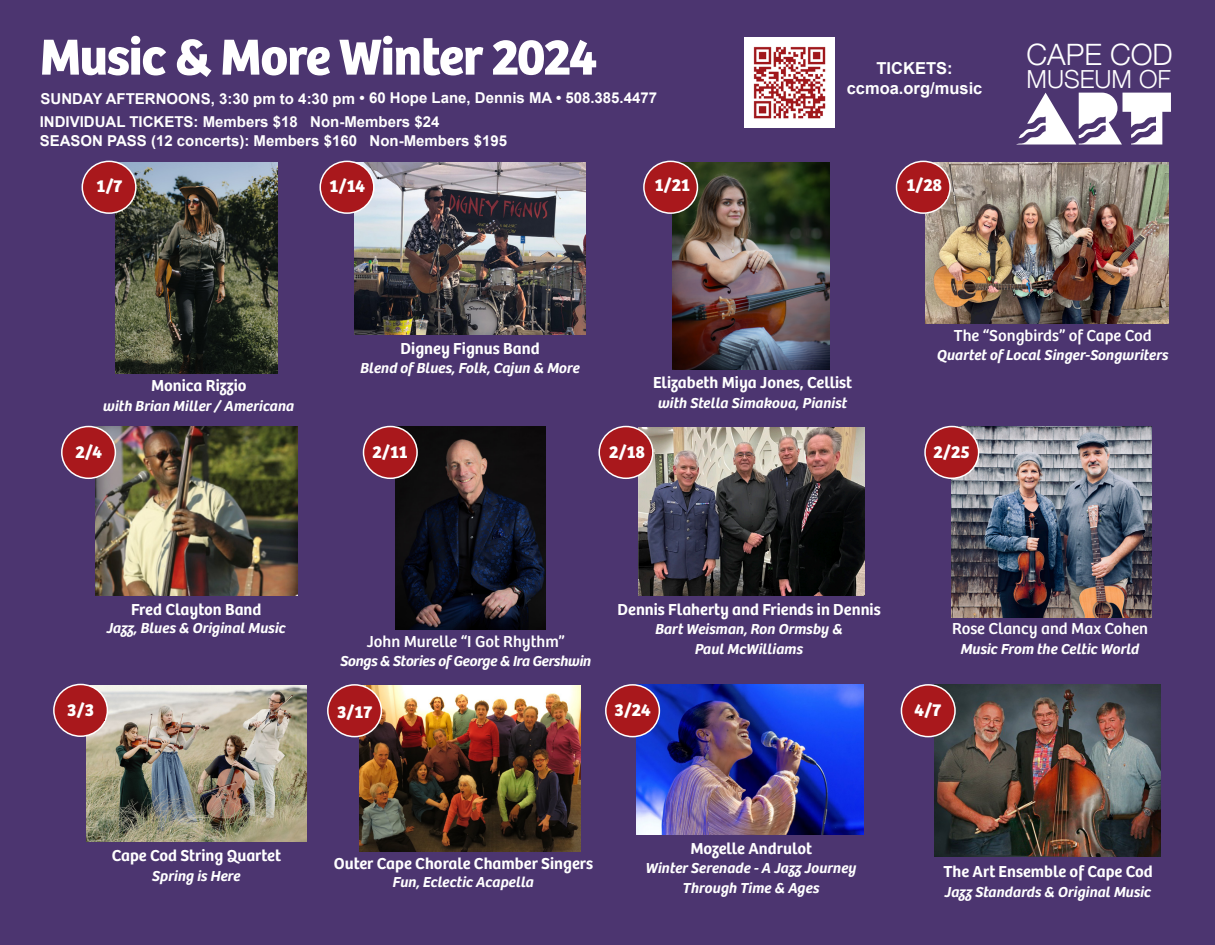
<style>
.page{position:relative;width:1215px;height:945px;background:#4c3570}
.page>*{position:absolute;margin:0;border:0;box-sizing:border-box;transform-origin:0 0}
.t1{font:700 52.5px "Bree";letter-spacing:-.02em;color:#fff}
.t2{font:300 29.4px "Helvetica Neue";color:#fff}
.t3{font:300 24.9px "Helvetica Neue";color:#fff}
.t4{font:700 18px "Bree";letter-spacing:-.005em;color:#fff}
.t5{font:600 16.5px "Bree";color:#fff}
.t6{font:16.5px "Bree";color:#fff}
.t7{font:700 16.5px "Arial";color:#fff}
.t8{font:italic 600 15px/19.5px "Bree";color:#fff;text-align:center}
.t9{font:700 15px "Arial";color:#fff}
.t10{font:italic 600 15px "Bree";letter-spacing:-.02em;color:#fff}
</style>
<div class="page">
<svg style="left:1016px;top:93px;width:155px;height:52px"></svg>
<img style="left:745px;top:38px;width:90px;height:90px">
<img style="left:116px;top:162px;width:161px;height:212px">
<img style="left:355px;top:162px;width:230px;height:173px">
<div style="left:320px;top:161px;width:54px;height:52px;background:#a9181c;border-radius:50%"></div>
<div style="left:320px;top:161px;width:55px;height:53px;border:2px solid #fff;border-radius:50%"></div>
<img style="left:673px;top:162px;width:156px;height:208px">
<div style="left:644px;top:161px;width:53px;height:52px;background:#a9181c;border-radius:50%"></div>
<div style="left:643px;top:161px;width:55px;height:53px;border:2px solid #fff;border-radius:50%"></div>
<div style="left:651px;top:178px;width:43px;height:21px;background:#a9181c"></div>
<img style="left:926px;top:162px;width:242px;height:162px">
<div style="left:897px;top:161px;width:53px;height:52px;background:#a9181c;border-radius:50%"></div>
<div style="left:896px;top:161px;width:55px;height:53px;border:2px solid #fff;border-radius:50%"></div>
<img style="left:395px;top:427px;width:150px;height:203px">
<img style="left:951px;top:427px;width:200px;height:191px">
<img style="left:360px;top:685px;width:221px;height:166px">
<div style="left:328px;top:685px;width:53px;height:52px;background:#a9181c;border-radius:50%"></div>
<div style="left:327px;top:684px;width:55px;height:53px;border:2px solid #fff;border-radius:50%"></div>
<div style="left:334px;top:705px;width:42px;height:19px;background:#a9181c"></div>
<img style="left:86px;top:685px;width:220px;height:157px">
<img style="left:934px;top:684px;width:226px;height:173px">
<div style="left:901px;top:685px;width:54px;height:52px;background:#a9181c;border-radius:50%"></div>
<div style="left:901px;top:684px;width:55px;height:53px;border:2px solid #fff;border-radius:50%"></div>
<img style="left:637px;top:684px;width:226px;height:150px">
<div style="left:606px;top:685px;width:53px;height:52px;background:#a9181c;border-radius:50%"></div>
<div style="left:605px;top:684px;width:55px;height:53px;border:2px solid #fff;border-radius:50%"></div>
<img style="left:95px;top:427px;width:202px;height:168px">
<div style="left:82px;top:161px;width:54px;height:52px;background:#a9181c;border-radius:50%"></div>
<div style="left:82px;top:161px;width:55px;height:53px;border:2px solid #fff;border-radius:50%"></div>
<div style="left:62px;top:427px;width:53px;height:51px;background:#a9181c;border-radius:50%"></div>
<div style="left:61px;top:426px;width:55px;height:53px;border:2px solid #fff;border-radius:50%"></div>
<div style="left:364px;top:427px;width:53px;height:51px;background:#a9181c;border-radius:50%"></div>
<div style="left:363px;top:426px;width:55px;height:53px;border:2px solid #fff;border-radius:50%"></div>
<div style="left:369px;top:445px;width:42px;height:21px;background:#a9181c"></div>
<div style="left:925px;top:427px;width:54px;height:51px;background:#a9181c;border-radius:50%"></div>
<div style="left:924px;top:426px;width:55px;height:53px;border:2px solid #fff;border-radius:50%"></div>
<div style="left:54px;top:684px;width:53px;height:52px;background:#a9181c;border-radius:50%"></div>
<div style="left:53px;top:684px;width:55px;height:53px;border:2px solid #fff;border-radius:50%"></div>
<div style="left:57px;top:703px;width:47px;height:17px;background:#a9181c"></div>
<img style="left:639px;top:427px;width:226px;height:169px">
<div style="left:599px;top:427px;width:54px;height:51px;background:#a9181c;border-radius:50%"></div>
<div style="left:598px;top:426px;width:56px;height:53px;border:2px solid #fff;border-radius:50%"></div>
<div style="left:605px;top:445px;width:45px;height:18px;background:#a9181c"></div>
<p class="t1" style="left:40px;top:15px;width:559px">Music &amp; More Winter 2024</p>
<p class="t9" style="left:40px;top:88px;width:618px">SUNDAY AFTERNOONS, 3:30 pm to 4:30 pm • 60 Hope Lane, Dennis MA • 508.385.4477</p>
<p class="t9" style="left:40px;top:112px;width:401px">INDIVIDUAL TICKETS: Members $18 Non-Members $24</p>
<p class="t9" style="left:40px;top:131px;width:469px">SEASON PASS (12 concerts): Members $160 Non-Members $195</p>
<p class="t7" style="left:877px;top:58px;width:78px">TICKETS:</p>
<p class="t7" style="left:847px;top:77px;width:137px">ccmoa.org/music</p>
<p class="t4" style="left:96px;top:172px;width:27px">1/7</p>
<p class="t4" style="left:330px;top:172px;width:37px">1/14</p>
<p class="t4" style="left:655px;top:171px;width:37px">1/21</p>
<p class="t4" style="left:906px;top:171px;width:37px">1/28</p>
<p class="t2" style="left:1027px;top:31px;width:148px">CAPE COD</p>
<p class="t3" style="left:1027px;top:59px;width:146px">MUSEUM OF</p>
<p class="t5" style="left:151px;top:373px;width:97px">Monica Rizzio</p>
<p class="t8" style="left:103px;top:395px;width:193px">with Brian Miller / Americana</p>
<p class="t5" style="left:401px;top:336px;width:141px">Digney Fignus Band</p>
<p class="t8" style="left:360px;top:358px;width:221px">Blend of Blues, Folk, Cajun &amp; More</p>
<p class="t5" style="left:653px;top:370px;width:201px">Elizabeth Miya Jones, Cellist</p>
<p class="t8" style="left:658px;top:392px;width:191px">with Stella Simakova, Pianist</p>
<p class="t6" style="left:954px;top:323px;width:199px">The “Songbirds” of Cape Cod</p>
<p class="t8" style="left:937px;top:344px;width:233px">Quartet of Local Singer-Songwriters</p>
<p class="t4" style="left:75px;top:438px;width:28px">2/4</p>
<p class="t4" style="left:372px;top:438px;width:37px">2/11</p>
<p class="t4" style="left:934px;top:438px;width:38px">2/25</p>
<p class="t4" style="left:609px;top:438px;width:38px">2/18</p>
<p class="t5" style="left:131px;top:596px;width:132px">Fred Clayton Band</p>
<p class="t8" style="left:107px;top:617px;width:181px">Jazz, Blues &amp; Original Music</p>
<p class="t4" style="left:67px;top:696px;width:28px">3/3</p>
<p class="t6" style="left:367px;top:629px;width:200px">John Murelle “I Got Rhythm”</p>
<p class="t10" style="left:340px;top:650px;width:253px">Songs &amp; Stories of George &amp; Ira Gershwin</p>
<p class="t5" style="left:618px;top:596px;width:265px">Dennis Flaherty and Friends in Dennis</p>
<p class="t8" style="left:655px;top:618px;width:189px">Bart Weisman, Ron Ormsby &amp;<br>Paul McWilliams</p>
<p class="t6" style="left:952px;top:616px;width:197px">Rose Clancy and Max Cohen</p>
<p class="t8" style="left:961px;top:638px;width:180px">Music From the Celtic World</p>
<p class="t4" style="left:337px;top:697px;width:37px">3/17</p>
<p class="t4" style="left:614px;top:696px;width:38px">3/24</p>
<p class="t4" style="left:914px;top:696px;width:29px">4/7</p>
<p class="t5" style="left:112px;top:843px;width:171px">Cape Cod String Quartet</p>
<p class="t8" style="left:152px;top:865px;width:90px">Spring is Here</p>
<p class="t5" style="left:334px;top:851px;width:261px">Outer Cape Chorale Chamber Singers</p>
<p class="t8" style="left:393px;top:871px;width:143px">Fun, Eclectic Acapella</p>
<p class="t5" style="left:690px;top:835px;width:123px">Mozelle Andrulot</p>
<p class="t8" style="left:646px;top:857px;width:212px">Winter Serenade - A Jazz Journey<br>Through Time &amp; Ages</p>
<p class="t5" style="left:943px;top:859px;width:211px">The Art Ensemble of Cape Cod</p>
<p class="t8" style="left:945px;top:881px;width:208px">Jazz Standards &amp; Original Music</p>
</div>
